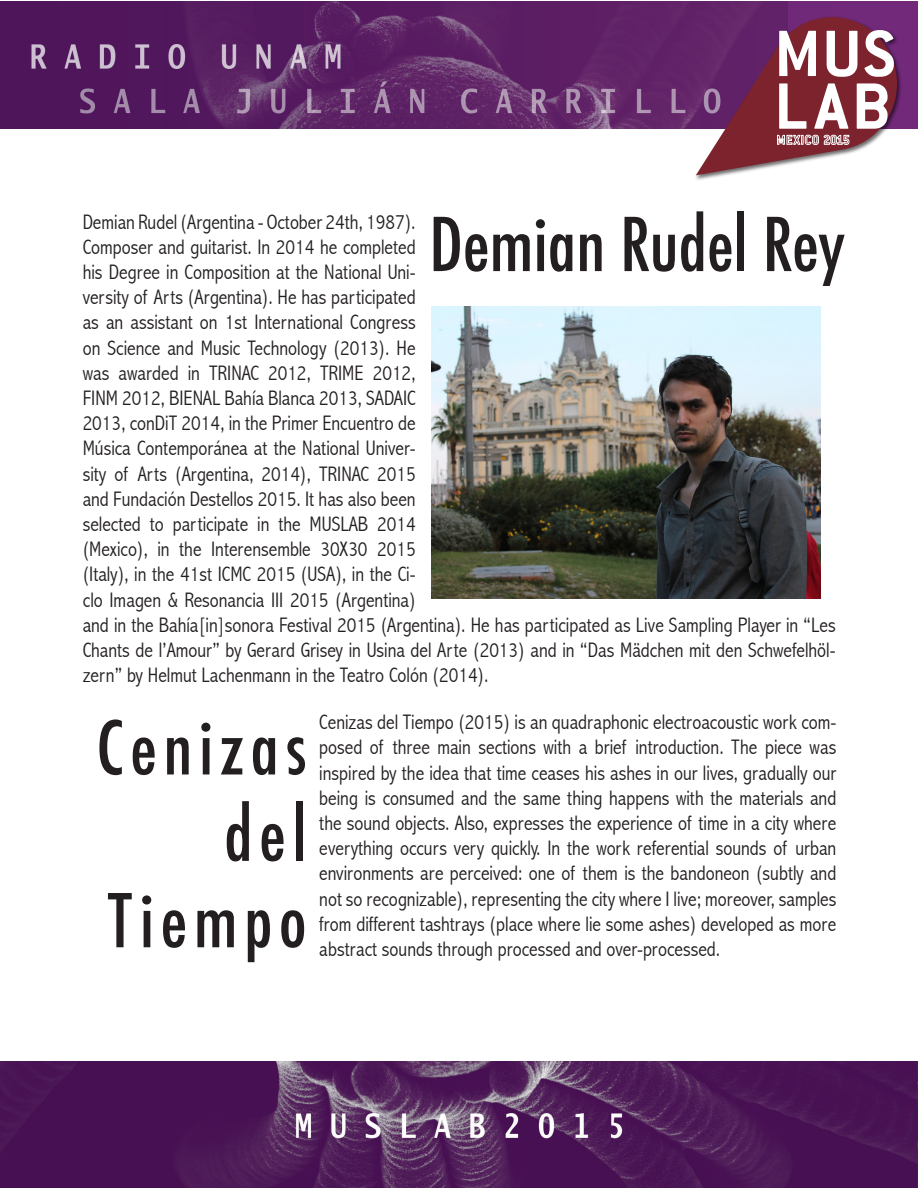
<style>
.page{position:relative;width:918px;height:1188px;background:#fff}
.page>*{position:absolute;margin:0;border:0;box-sizing:border-box;transform-origin:0 0}
.t1{font:500 condensed 72px "Futura";letter-spacing:.09em;color:#231f20}
.t2{font:500 condensed 72px "Futura";color:#231f20}
.t3{font:700 71.85px/52.7px "Conduit ITC";letter-spacing:.04em;color:#fff}
.t4{font:300 condensed 21px/25.2px "Abadi";color:#231f20}
</style>
<div class="page">
<img style="left:0;top:1px;width:918px;height:128px">
<img style="left:694px;top:14px;width:32px;height:166px">
<svg style="left:696px;top:8px;width:210px;height:167px;background:#864360"></svg>
<img style="left:0;top:1062px;width:918px;height:126px">
<img style="left:431px;top:307px;width:389px;height:291px">
<h2 class="t3" style="left:774px;top:26px;width:123px">MUS<br>LAB</h2>
<p class="t2" style="left:429px;top:198px;width:417px">Demian Rudel Rey</p>
<p class="t4" style="left:83px;top:209px;width:754px">Demian Rudel (Argentina - October 24th, 1987).<br>Composer and guitarist. In 2014 he completed<br>his Degree in Composition at the National Uni-<br>versity of Arts (Argentina). He has participated<br>as an assistant on 1st International Congress<br>on Science and Music Technology (2013). He<br>was awarded in TRINAC 2012, TRIME 2012,<br>FINM 2012, BIENAL Bahía Blanca 2013, SADAIC<br>2013, conDiT 2014, in the Primer Encuentro de<br>Música Contemporánea at the National Univer-<br>sity of Arts (Argentina, 2014), TRINAC 2015<br>and Fundación Destellos 2015. It has also been<br>selected to participate in the MUSLAB 2014<br>(Mexico), in the Interensemble 30X30 2015<br>(Italy), in the 41st ICMC 2015 (USA), in the Ci-<br>clo Imagen &amp; Resonancia III 2015 (Argentina)<br>and in the Bahía[in]sonora Festival 2015 (Argentina). He has participated as Live Sampling Player in “Les Chants de l’Amour” by Gerard Grisey in Usina del Arte (2013) and in “Das Mädchen mit den Schwefelhöl&shy;zern” by Helmut Lachenmann in the Teatro Colón (2014).</p>
<p class="t4" style="left:319px;top:710px;width:519px;text-align:justify">Cenizas del Tiempo (2015) is an quadraphonic electroacoustic work com&shy;posed of three main sections with a brief introduction. The piece was inspired by the idea that time ceases his ashes in our lives, gradually our being is consumed and the same thing happens with the materials and the sound objects. Also, expresses the experience of time in a city where everything occurs very quickly. In the work referential sounds of urban environments are perceived: one of them is the bandoneon (subtly and not so recognizable), representing the city where I live; moreover, samples from different tashtrays (place where lie some ashes) developed as more abstract sounds through processed and over-processed.</p>
<p class="t1" style="left:96px;top:702px;width:212px">Cenizas</p>
<p class="t1" style="left:224px;top:788px;width:84px">del</p>
<p class="t1" style="left:108px;top:875px;width:200px">Tiempo</p>
</div>
